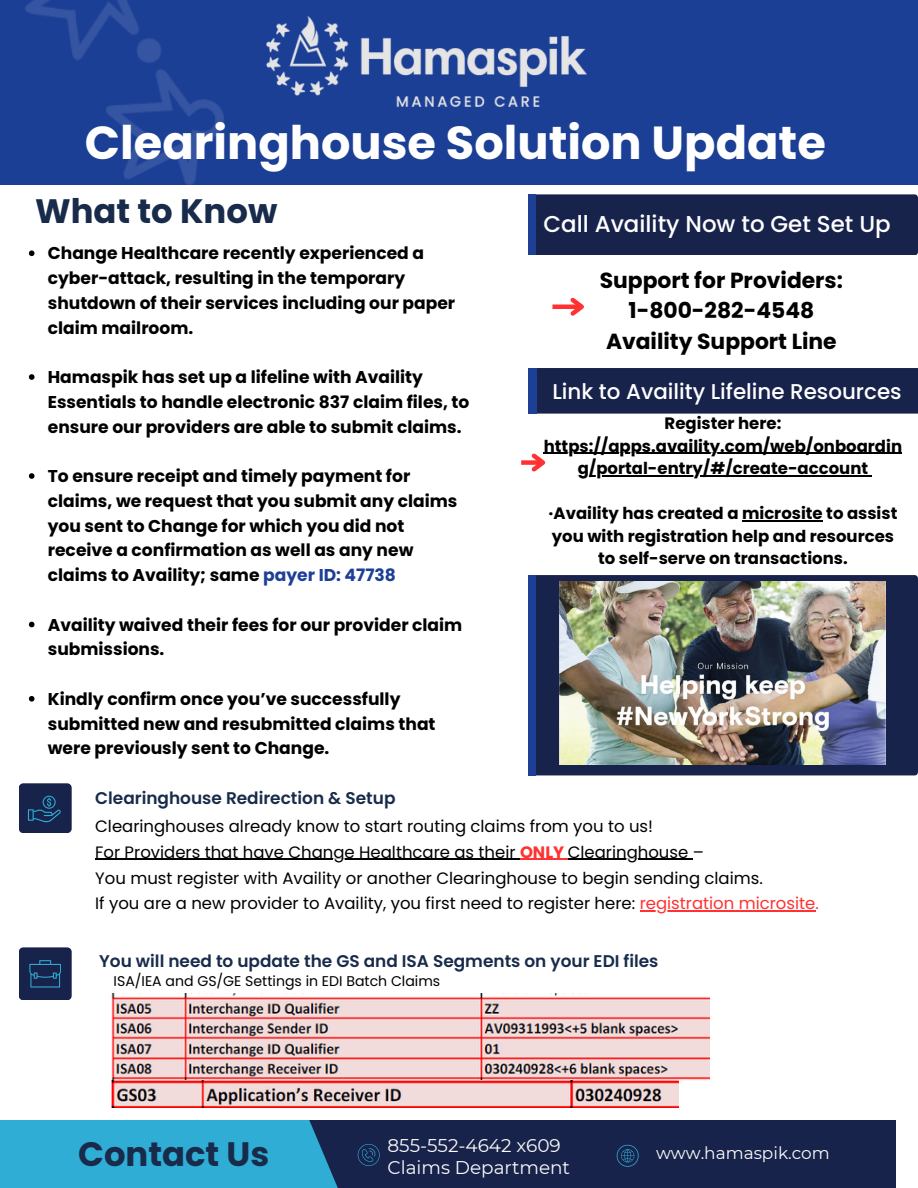
<style>
.page{position:relative;width:918px;height:1188px;background:#fff}
.page>*{position:absolute;margin:0;border:0;box-sizing:border-box;transform-origin:0 0}
.t1{font:700 46.35px "Poppins";color:#fff}
.t2{font:700 33.9px "Poppins";color:#182b4b}
.t3{font:500 22.95px "Poppins";color:#fff}
.t4{font:700 21.9px/30.3px "Poppins";color:#000;text-align:center}
.t5{font:500 21.45px "Poppins";color:#fff}
.t6{font:18.45px "Montserrat";color:#fafafa}
.t7{font:700 17.1px/24.8px "Poppins";color:#000}
.t8{font:600 16.95px "Poppins";color:#182b4b}
.t9{font:16.95px "Montserrat";color:#fafafa}
.t10{font:16.5px "Poppins";color:#000}
.t11{font:700 16.5px/22.5px "Poppins";color:#000;text-align:center}
.t12{font:14.1px "Poppins";color:#000}
.s1{color:#1d3f96}
.s2{font-weight:700;color:#ff3131}
.s3{color:#ff3131}
</style>
<div class="page">
<div style="left:234px;top:1120px;width:662px;height:68px;background:#18234b"></div>
<svg style="left:0;top:1120px;width:358px;height:68px;background:#2d9fc6"></svg>
<svg style="left:617px;top:1145px;width:22px;height:22px"></svg>
<svg style="left:358px;top:1144px;width:22px;height:22px"></svg>
<div style="left:536px;top:368px;width:382px;height:46px;background:#18234b"></div>
<div style="left:528px;top:368px;width:8px;height:46px;background:#1d3f96"></div>
<div style="left:528px;top:194px;width:390px;height:61px;background:#18234b;border-radius:3px"></div>
<div style="left:528px;top:194px;width:7px;height:61px;background:#1d3f96"></div>
<div style="left:19px;top:783px;width:53px;height:50px;background:#18234b;border-radius:4px"></div>
<svg style="left:28px;top:796px;width:33px;height:26px"></svg>
<div style="left:0;top:0;width:918px;height:184px;background:#1c3f96"></div>
<img style="left:266px;top:17px;width:321px;height:90px">
<div style="left:521px;top:460px;width:22px;height:5px;background:#ff3131"></div>
<svg style="left:528px;top:452px;width:22px;height:20px"></svg>
<div style="left:19px;top:947px;width:53px;height:53px;background:#18234b;border-radius:4px"></div>
<svg style="left:29px;top:960px;width:32px;height:27px"></svg>
<img style="left:111px;top:993px;width:598px;height:91px">
<img style="left:112px;top:1080px;width:567px;height:27px">
<hr style="left:552px;top:305px;width:30px;height:4px;background:#ff3131">
<svg style="left:566px;top:297px;width:18px;height:19px"></svg>
<div style="left:535px;top:575px;width:383px;height:200px;background:#18234b"></div>
<div style="left:528px;top:575px;width:7px;height:200px;background:#1d3f96"></div>
<img style="left:560px;top:582px;width:326px;height:183px">
<hr style="left:95px;top:859px;width:425px;height:1px;background:#000">
<hr style="left:520px;top:859px;width:48px;height:1px;background:#ff3131">
<hr style="left:568px;top:859px;width:125px;height:1px;background:#000">
<hr style="left:640px;top:911px;width:175px;height:1px;background:#ff3131">
<svg style="left:29px;top:250px;width:6px;height:6px"></svg>
<svg style="left:29px;top:374px;width:6px;height:6px"></svg>
<svg style="left:29px;top:473px;width:6px;height:6px"></svg>
<svg style="left:29px;top:622px;width:6px;height:5px"></svg>
<svg style="left:29px;top:696px;width:6px;height:6px"></svg>
<hr style="left:544px;top:453px;width:358px;height:1px;background:#000">
<hr style="left:578px;top:475px;width:290px;height:2px;background:#000">
<hr style="left:742px;top:520px;width:81px;height:2px;background:#000">
<p class="t1" style="left:85px;top:111px;width:742px">Clearinghouse Solution Update</p>
<p class="t2" style="left:35px;top:187px;width:244px">What to Know</p>
<p class="t7" style="left:48px;top:241px;width:409px">Change Healthcare recently experienced a cyber-attack, resulting in the temporary shutdown of their services including our paper claim mailroom.</p>
<p class="t7" style="left:48px;top:365px;width:423px">Hamaspik has set up a lifeline with Availity<br>Essentials to handle electronic 837 claim files, to ensure our providers are able to submit claims.</p>
<p class="t7" style="left:48px;top:464px;width:411px">To ensure receipt and timely payment for claims, we request that you submit any claims you sent to Change for which you did not receive a confirmation as well as any new claims to Availity; same <span class="s1">payer ID: 47738</span></p>
<p class="t7" style="left:48px;top:612px;width:416px">Availity waived their fees for our provider claim submissions.</p>
<h4 class="t7" style="left:48px;top:687px;width:389px">Kindly confirm once you’ve successfully submitted new and resubmitted claims that were previously sent to Change.</h4>
<p class="t8" style="left:95px;top:786px;width:302px">Clearinghouse Redirection &amp; Setup</p>
<h3 class="t3" style="left:544px;top:208px;width:349px">Call Availity Now to Get Set Up</h3>
<p class="t4" style="left:600px;top:265px;width:245px">Support for Providers:<br>1-800-282-4548<br>Availity Support Line</p>
<h3 class="t5" style="left:552px;top:376px;width:351px">Link to Availity Lifeline Resources</h3>
<p class="t11" style="left:665px;top:412px;width:118px">Register here:</p>
<h2 class="t11" style="left:544px;top:435px;width:360px">https://apps.availity.com/web/onboardin</h2>
<p class="t11" style="left:578px;top:457px;width:292px">g/portal-entry/#/create-account</p>
<p class="t11" style="left:549px;top:502px;width:350px">·Availity has created a microsite to assist</p>
<h5 class="t11" style="left:552px;top:525px;width:344px">you with registration help and resources to self-serve on transactions.</h5>
<h6 class="t10" style="left:95px;top:815px;width:559px">Clearinghouses already know to start routing claims from you to us!</h6>
<h6 class="t10" style="left:95px;top:840px;width:610px">For Providers that have Change Healthcare as their <span class="s2">ONLY</span> Clearinghouse –</h6>
<p class="t10" style="left:95px;top:866px;width:669px">You must register with Availity or another Clearinghouse to begin sending claims.</p>
<p class="t10" style="left:95px;top:892px;width:725px">If you are a new provider to Availity, you first need to register here: <span class="s3">registration microsite.</span></p>
<p class="t8" style="left:99px;top:949px;width:561px">You will need to update the GS and ISA Segments on your EDI files</p>
<p class="t12" style="left:114px;top:971px;width:328px">ISA/IEA and GS/GE Settings in EDI Batch Claims</p>
<h3 class="t2" style="left:78px;top:1130px;width:193px">Contact Us</h3>
<p class="t6" style="left:388px;top:1134px;width:175px">855-552-4642 x609</p>
<p class="t6" style="left:388px;top:1156px;width:184px">Claims Department</p>
<p class="t9" style="left:656px;top:1142px;width:175px">www.hamaspik.com</p>
</div>
